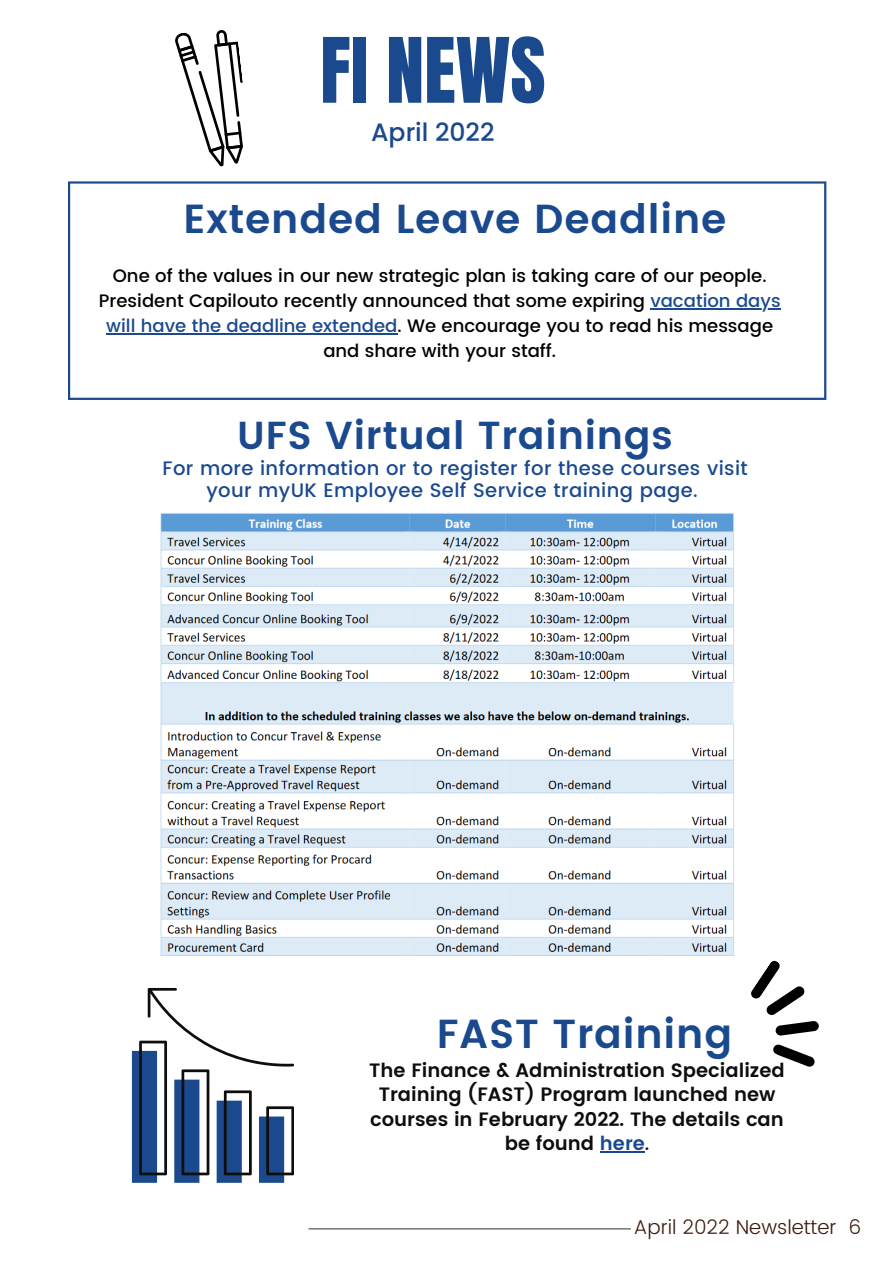
<style>
.page{position:relative;width:894px;height:1264px;background:#fff}
.page>*{position:absolute;margin:0;border:0;box-sizing:border-box;transform-origin:0 0}
.t1{font:76.5px "Anton";color:#1a498e}
.t2{font:600 40.5px "Poppins";letter-spacing:.02em;color:#1a498e}
.t3{font:600 39px "Poppins";letter-spacing:.02em;color:#1a498e}
.t4{font:500 25.05px "Poppins";color:#1a498e}
.t5{font:300 19.95px "Poppins";color:#3c1a0c}
.t6{font:500 19.5px/21.5px "Poppins";letter-spacing:.02em;color:#1a498e;text-align:center}
.t7{font:600 19.35px/24.5px "Poppins";color:#0c0e0c;text-align:center}
.t8{font:500 18px/24.8px "Poppins";color:#000;text-align:center}
.s1{color:#1a498e}
.s2{font-weight:500}
</style>
<div class="page">
<hr style="left:308px;top:1228px;width:322px;height:1px;background:#3e4e40">
<svg style="left:175px;top:30px;width:68px;height:137px"></svg>
<svg style="left:132px;top:988px;width:162px;height:194px"></svg>
<img style="left:160px;top:513px;width:574px;height:443px">
<svg style="left:751px;top:960px;width:68px;height:107px"></svg>
<hr style="left:599px;top:1151px;width:45px;height:1px;background:#1a498e">
<svg style="left:68px;top:181px;width:758px;height:219px"></svg>
<hr style="left:650px;top:308px;width:130px;height:1px;background:#1a498e">
<hr style="left:106px;top:333px;width:291px;height:1px;background:#1a498e">
<p class="t1" style="left:320px;top:16px;width:227px">FI NEWS</p>
<p class="t4" style="left:371px;top:115px;width:125px">April 2022</p>
<p class="t2" style="left:183px;top:195px;width:544px">Extended Leave Deadline</p>
<p class="t8" style="left:99px;top:264px;width:683px">One of the values in our new strategic plan is taking care of our people.<br>President Capilouto recently announced that some expiring <span class="s1">vacation days will have the deadline extended</span>. We encourage you to read his message and share with your staff.</p>
<p class="t3" style="left:237px;top:413px;width:437px">UFS Virtual Trainings</p>
<p class="t6" style="left:162px;top:458px;width:586px">For more information or to register for these courses visit your myUK Employee Self Service training page.</p>
<p class="t2" style="left:436px;top:1009px;width:297px">FAST Training</p>
<p class="t7" style="left:369px;top:1057px;width:417px">The Finance &amp; Administration Specialized Training (FAST) Program launched new courses in February 2022. The details can be found <span class="s1">here</span><span class="s2">.</span></p>
<p class="t5" style="left:633px;top:1215px;width:229px">April 2022 Newsletter 6</p>
</div>
